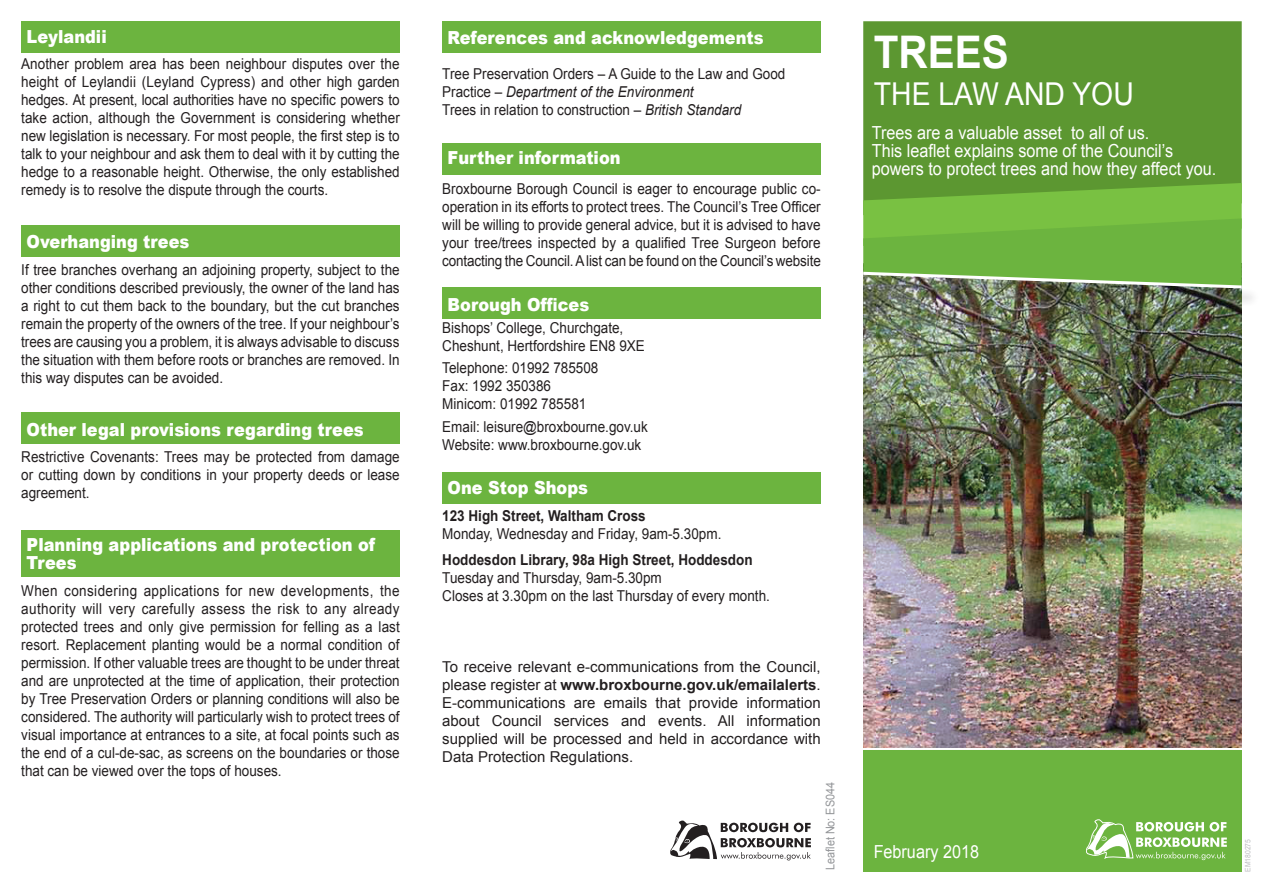
<style>
.page{position:relative;width:1263px;height:893px;background:#fff}
.page>*{position:absolute;margin:0;border:0;box-sizing:border-box;transform-origin:0 0}
.BodyText{font:700 45px "Arial";color:#fff;scale:.9 1}
.BodyText-2{font:31.5px "Arial";color:#fff;scale:.9 1}
.Body_text{font:900 18px/18px "Arial";color:#fff;scale:.9 1}
.Body_text_spaced{font:18px/18px "Arial";color:#fff;scale:.9 1}
.Body_text_spaced-2{font:900 18px "Arial";color:#fff;scale:.9 1}
.BodyText-3{font:18px "Arial";color:#fff;scale:.9 1}
.Body_text_spaced-3{font:15px/18px "Arial";color:#231f20;text-align:justify;scale:.9 1}
.Body_text_spaced-4{font:15px/18px "Arial";color:#231f20;text-align:justify}
.Body_text-2{font:15px/18px "Arial";color:#231f20;scale:.9 1}
.Body_text-3{font:12px "Arial";color:#939598;scale:.9 1}
.BodyText-4{font:7.5px "Arial";color:#bcbdc0;scale:.9 1}
.s1{font-style:italic}
.s2{font-weight:700}
</style>
<div class="page">
<img style="left:863px;top:290px;width:379px;height:457px">
<div style="left:21px;top:21px;width:379px;height:32px;background:#6cb43f"></div>
<div style="left:442px;top:21px;width:379px;height:32px;background:#6cb43f"></div>
<div style="left:442px;top:143px;width:379px;height:32px;background:#6cb43f"></div>
<div style="left:442px;top:287px;width:379px;height:32px;background:#6cb43f"></div>
<div style="left:442px;top:472px;width:379px;height:32px;background:#6cb43f"></div>
<div style="left:21px;top:225px;width:379px;height:32px;background:#6cb43f"></div>
<div style="left:21px;top:412px;width:379px;height:32px;background:#6cb43f"></div>
<div style="left:21px;top:530px;width:379px;height:47px;background:#6cb43f"></div>
<div style="left:863px;top:21px;width:379px;height:162px;background:#5c9731"></div>
<div style="left:863px;top:750px;width:379px;height:122px;background:#6cb43f"></div>
<div style="left:866px;top:275px;width:394px;height:32px;background:#231f20;opacity:.3"></div>
<svg style="left:863px;top:183px;width:382px;height:107px;background:#73b347"></svg>
<svg style="left:1086px;top:819px;width:141px;height:41px"></svg>
<svg style="left:670px;top:820px;width:141px;height:40px"></svg>
<p class="Body_text" style="left:27px;top:27px;width:91px">Leylandii</p>
<p class="Body_text_spaced-3" style="left:21px;top:55px;width:422px">Another problem area has been neighbour disputes over the height of Leylandii (Leyland Cypress) and other high garden hedges. At present, local authorities have no specific powers to take action, although the Government is considering whether new legislation is necessary. For most people, the first step is to talk to your neighbour and ask them to deal with it by cutting the hedge to a reasonable height. Otherwise, the only established remedy is to resolve the dispute through the courts.</p>
<p class="Body_text" style="left:27px;top:232px;width:182px">Overhanging trees</p>
<p class="Body_text_spaced-3" style="left:21px;top:261px;width:422px">If tree branches overhang an adjoining property, subject to the other conditions described previously, the owner of the land has a right to cut them back to the boundary, but the cut branches remain the property of the owners of the tree. If your neighbour’s trees are causing you a problem, it is always advisable to discuss the situation with them before roots or branches are removed. In this way disputes can be avoided.</p>
<p class="Body_text" style="left:27px;top:420px;width:376px">Other legal provisions regarding trees</p>
<p class="Body_text_spaced-3" style="left:21px;top:448px;width:422px">Restrictive Covenants: Trees may be protected from damage or cutting down by conditions in your property deeds or lease agreement.</p>
<p class="Body_text" style="left:27px;top:535px;width:389px">Planning applications and protection of<br>Trees</p>
<p class="Body_text_spaced-3" style="left:21px;top:582px;width:422px">When considering applications for new developments, the authority will very carefully assess the risk to any already protected trees and only give permission for felling as a last resort. Replacement planting would be a normal condition of permission. If other valuable trees are thought to be under threat and are unprotected at the time of application, their protection by Tree Preservation Orders or planning conditions will also be considered. The authority will particularly wish to protect trees of visual importance at entrances to a site, at focal points such as the end of a cul-de-sac, as screens on the boundaries or those that can be viewed over the tops of houses.</p>
<p class="Body_text_spaced-2" style="left:448px;top:24px;width:352px">References and acknowledgements</p>
<p class="Body_text_spaced-3" style="left:442px;top:65px;width:383px;text-align:left">Tree Preservation Orders – A Guide to the Law and Good<br>Practice <span class="s1">– Department of the Environment<br></span>Trees in relation to construction <span class="s1">– British Standard</span></p>
<p class="Body_text" style="left:448px;top:148px;width:194px">Further information</p>
<p class="Body_text_spaced-3" style="left:442px;top:180px;width:422px">Broxbourne Borough Council is eager to encourage public co&shy;operation in its efforts to protect trees. The Council’s Tree Officer will be willing to provide general advice, but it is advised to have your tree/trees inspected by a qualified Tree Surgeon before contacting the Council. A list can be found on the Council’s website</p>
<p class="Body_text" style="left:448px;top:295px;width:159px">Borough Offices</p>
<p class="Body_text-2" style="left:442px;top:319px;width:227px">Bishops’ College, Churchgate,<br>Cheshunt, Hertfordshire EN8 9XE</p>
<p class="Body_text-2" style="left:442px;top:359px;width:175px">Telephone: 01992 785508<br>Fax: 1992 350386<br>Minicom: 01992 785581</p>
<p class="Body_text-2" style="left:442px;top:418px;width:230px">Email: leisure@broxbourne.gov.uk<br>Website: www.broxbourne.gov.uk</p>
<p class="Body_text" style="left:448px;top:478px;width:158px">One Stop Shops</p>
<p class="Body_text_spaced-3" style="left:442px;top:507px;width:312px"><span class="s2">123 High Street, Waltham Cross<br></span>Monday, Wednesday and Friday, 9am-5.30pm.</p>
<p class="Body_text_spaced-3" style="left:442px;top:551px;width:366px;text-align:left"><span class="s2">Hoddesdon Library, 98a High Street, Hoddesdon<br></span>Tuesday and Thursday, 9am-5.30pm<br>Closes at 3.30pm on the last Thursday of every month.</p>
<p class="Body_text_spaced-4" style="left:442px;top:658px;width:380px">To receive relevant e-communications from the Council, please register at <span class="s2">www.broxbourne.gov.uk/emailalerts</span>.<br>E-communications are emails that provide information about Council services and events. All information supplied will be processed and held in accordance with Data Protection Regulations.</p>
<p class="Body_text-3" style="left:822px;top:870px;width:99px;rotate:-90deg">Leaflet No: ES044</p>
<p class="BodyText" style="left:874px;top:22px;width:152px">TREES</p>
<p class="BodyText-2" style="left:874px;top:74px;width:290px">THE LAW AND YOU</p>
<p class="Body_text_spaced" style="left:872px;top:123px;width:384px">Trees are a valuable asset to all of us.<br>This leaflet explains some of the Council’s powers to protect trees and how they affect you.</p>
<p class="BodyText-3" style="left:874px;top:840px;width:119px">February 2018</p>
<p class="BodyText-4" style="left:1243px;top:872px;width:38px;rotate:-90deg">EM180275</p>
</div>
